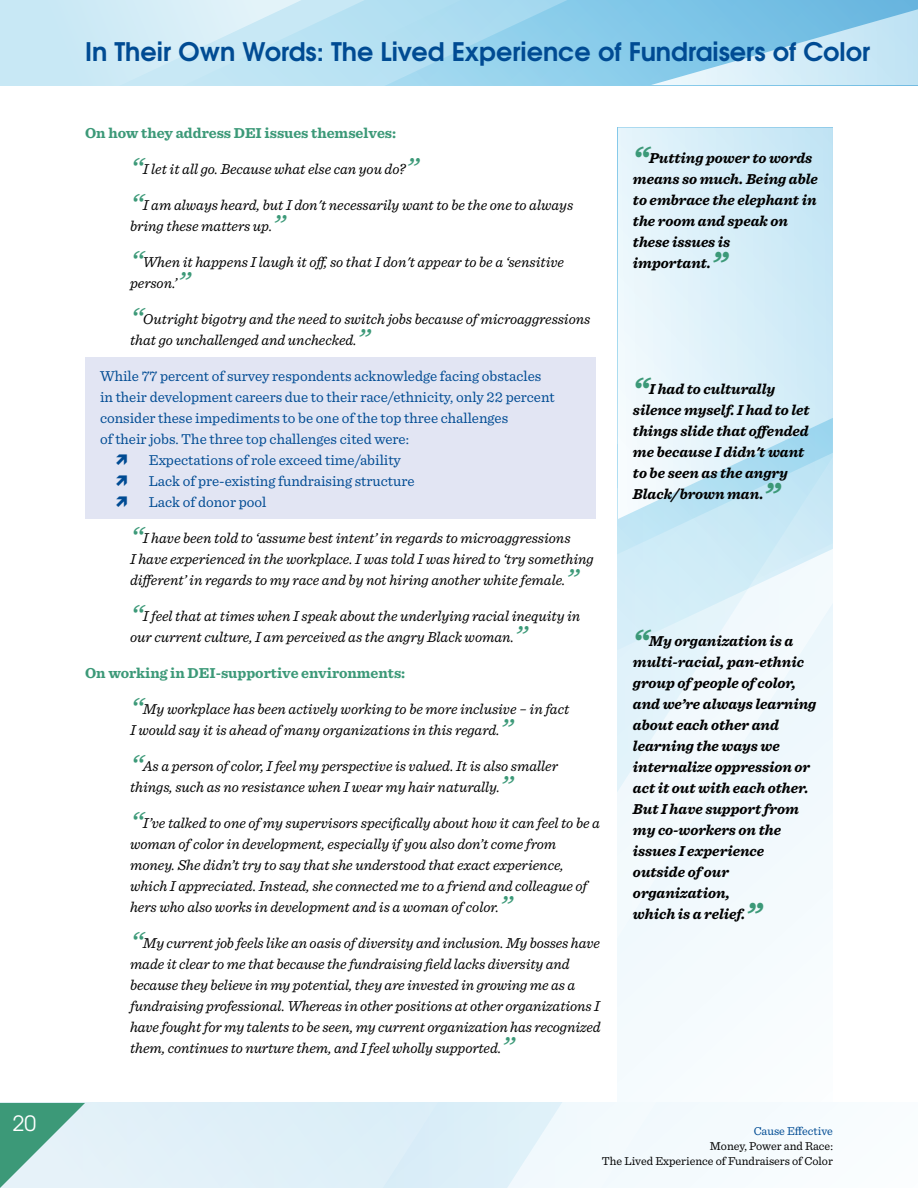
<style>
.page{position:relative;width:918px;height:1188px;background:#fff}
.page>*{position:absolute;margin:0;border:0;box-sizing:border-box;transform-origin:0 0}
.t1{font:700 25.5px "Te X Gyre Adventor";color:#004b93}
.t2{font:21px "Te X Gyre Adventor";color:#fff}
.t3{font:italic 15px/21px "Sentinel";color:#000}
.t4{font:italic 700 15px/21px "Sentinel";color:#000}
.t5{font:15px "Sentinel";color:#004b93}
.t6{font:700 15px "Sentinel";color:#3c9978}
.t7{font:12px/15px "Sentinel";color:#000;text-align:right}
.t8{font:12px "Sentinel";color:#004b93}
.s1{font-size:33px;color:#3c9978}
</style>
<div class="page">
<div style="left:85px;top:357px;width:510px;height:162px;background:#e2e5f3"></div>
<div style="left:631px;top:980px;width:152px;height:123px;background:#f6fbfe"></div>
<div style="left:618px;top:980px;width:13px;height:123px;background:#f4fafd"></div>
<svg style="left:618px;top:128px;width:215px;height:847px"></svg>
<div style="left:716px;top:1103px;width:66px;height:60px;background:#f4fafd"></div>
<svg style="left:85px;top:1103px;width:631px;height:85px"></svg>
<svg style="left:0;top:0;width:918px;height:85px;background:#aedcf0"></svg>
<svg style="left:0;top:1103px;width:85px;height:85px;background:#90c5b8"></svg>
<h2 class="t2" style="left:13px;top:1107px;width:25px">20</h2>
<h1 class="t1" style="left:85px;top:30px;width:787px">In Their Own Words: The Lived Experience of Fundraisers of Color</h1>
<p class="t6" style="left:85px;top:121px;width:313px">On how they address DEI issues themselves:</p>
<p class="t3" style="left:130px;top:157px;width:290px"><span class="s1">“</span>I let it all go. Because what else can you do?<span class="s1">”</span></p>
<p class="t3" style="left:130px;top:193px;width:445px"><span class="s1">“</span>I am always heard, but I don't necessarily want to be the one to always bring these matters up.<span class="s1">”</span></p>
<p class="t3" style="left:130px;top:250px;width:436px"><span class="s1">“</span>When it happens I laugh it off, so that I don't appear to be a ‘sensitive person.’<span class="s1">”</span></p>
<p class="t3" style="left:130px;top:307px;width:462px"><span class="s1">“</span>Outright bigotry and the need to switch jobs because of microaggressions that go unchallenged and unchecked.<span class="s1">”</span></p>
<p class="t5" style="left:100px;top:365px;width:443px">While 77 percent of survey respondents acknowledge facing obstacles</p>
<p class="t5" style="left:100px;top:386px;width:456px">in their development careers due to their race/ethnicity, only 22 percent</p>
<p class="t5" style="left:100px;top:407px;width:410px">consider these impediments to be one of the top three challenges</p>
<p class="t5" style="left:100px;top:428px;width:310px">of their jobs. The three top challenges cited were:</p>
<p class="t5" style="left:149px;top:449px;width:254px">Expectations of role exceed time/ability</p>
<p class="t5" style="left:149px;top:470px;width:267px">Lack of pre-existing fundraising structure</p>
<p class="t5" style="left:149px;top:491px;width:119px">Lack of donor pool</p>
<p class="t3" style="left:130px;top:526px;width:465px"><span class="s1">“</span>I have been told to ‘assume best intent’ in regards to microaggressions<br>I have experienced in the workplace. I was told I was hired to ‘try something different’ in regards to my race and by not hiring another white female.<span class="s1">”</span></p>
<p class="t3" style="left:130px;top:604px;width:452px"><span class="s1">“</span>I feel that at times when I speak about the underlying racial inequity in our current culture, I am perceived as the angry Black woman.<span class="s1">”</span></p>
<p class="t6" style="left:85px;top:661px;width:322px">On working in DEI-supportive environments:</p>
<p class="t3" style="left:130px;top:697px;width:441px"><span class="s1">“</span>My workplace has been actively working to be more inclusive − in fact<br>I would say it is ahead of many organizations in this regard.<span class="s1">”</span></p>
<p class="t3" style="left:130px;top:754px;width:430px"><span class="s1">“</span>As a person of color, I feel my perspective is valued. It is also smaller things, such as no resistance when I wear my hair naturally.<span class="s1">”</span></p>
<p class="t3" style="left:130px;top:811px;width:472px"><span class="s1">“</span>I’ve talked to one of my supervisors specifically about how it can feel to be a woman of color in development, especially if you also don’t come from money. She didn’t try to say that she understood that exact experience, which I appreciated. Instead, she connected me to a friend and colleague of hers who also works in development and is a woman of color.<span class="s1">”</span></p>
<p class="t3" style="left:130px;top:931px;width:472px"><span class="s1">“</span>My current job feels like an oasis of diversity and inclusion. My bosses have made it clear to me that because the fundraising field lacks diversity and because they believe in my potential, they are invested in growing me as a fundraising professional. Whereas in other positions at other organizations I have fought for my talents to be seen, my current organization has recognized them, continues to nurture them, and I feel wholly supported.<span class="s1">”</span></p>
<p class="t4" style="left:633px;top:146px;width:186px"><span class="s1">“</span>Putting power to words means so much. Being able to embrace the elephant in the room and speak on these issues is important.<span class="s1">”</span></p>
<p class="t4" style="left:633px;top:377px;width:178px"><span class="s1">“</span>I had to culturally silence myself. I had to let things slide that offended me because I didn't want to be seen as the angry<br>Black/brown man.<span class="s1">”</span></p>
<p class="t4" style="left:633px;top:629px;width:185px"><span class="s1">“</span>My organization is a multi-racial, pan-ethnic group of people of color, and we’re always learning about each other and learning the ways we internalize oppression or act it out with each other.<br>But I have support from my co-workers on the issues I experience outside of our organization,<br>which is a relief.<span class="s1">”</span></p>
<p class="t8" style="left:754px;top:1122px;width:81px">Cause Effective</p>
<p class="t7" style="left:602px;top:1137px;width:233px">Money, Power and Race:<br>The Lived Experience of Fundraisers of Color</p>
</div>
